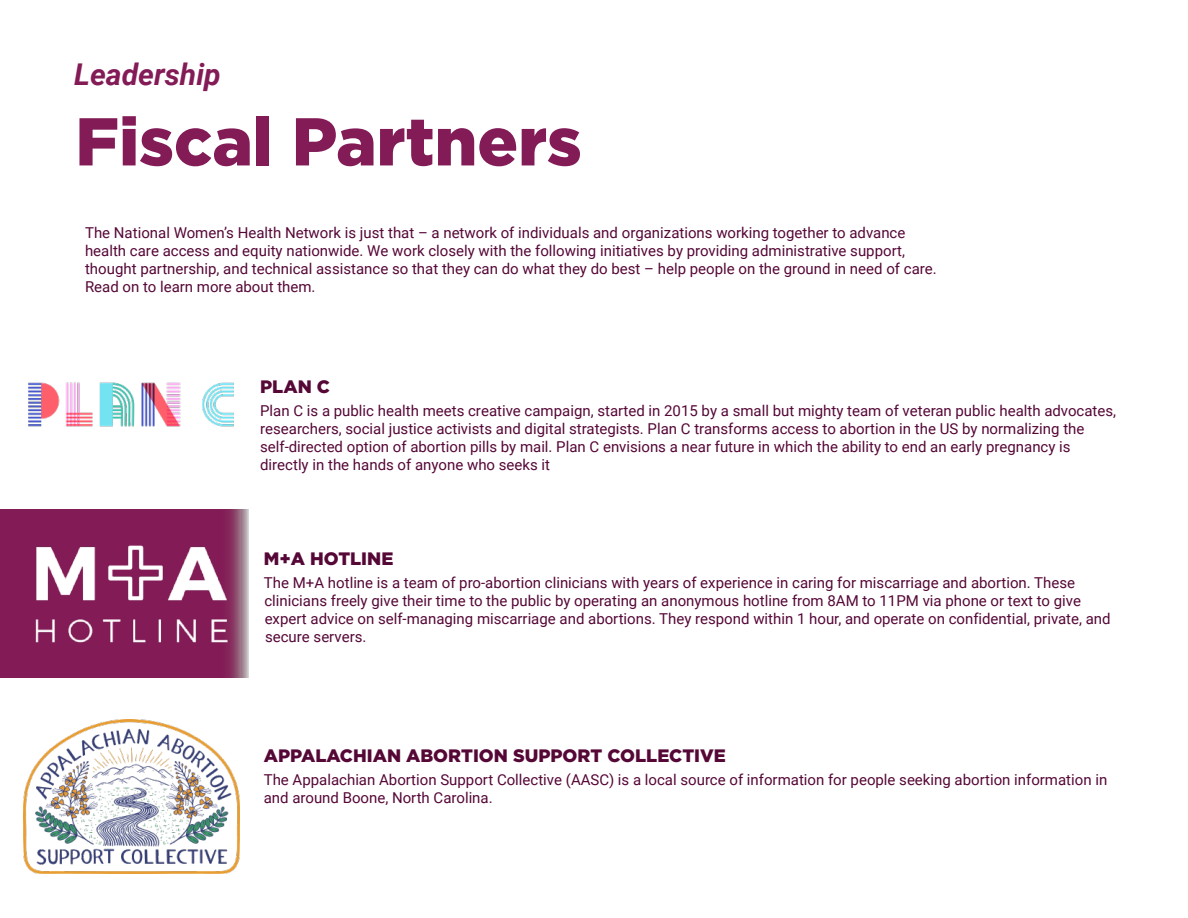
<style>
.page{position:relative;width:1188px;height:918px;background:#fff}
.page>*{position:absolute;margin:0;border:0;box-sizing:border-box;transform-origin:0 0}
.t1{font:900 67.5px "Gotham";color:#831b57}
.t2{font:italic 700 30px "Roboto";color:#831b57}
.t3{font:900 18px "Gotham";color:#550736}
.t4{font:15px/18px "Roboto";color:#550736}
</style>
<div class="page">
<svg style="left:0;top:510px;width:249px;height:168px;background:#8f3b6b"></svg>
<img style="left:28px;top:382px;width:206px;height:45px">
<img style="left:19px;top:509px;width:225px;height:169px">
<img style="left:23px;top:720px;width:216px;height:154px">
<h2 class="t2" style="left:74px;top:53px;width:148px">Leadership</h2>
<h1 class="t1" style="left:75px;top:103px;width:508px">Fiscal Partners</h1>
<p class="t4" style="left:85px;top:223px;width:853px">The National Women’s Health Network is just that – a network of individuals and organizations working together to advance health care access and equity nationwide. We work closely with the following initiatives by providing administrative support, thought partnership, and technical assistance so that they can do what they do best – help people on the ground in need of care.<br>Read on to learn more about them.</p>
<p class="t3" style="left:260px;top:376px;width:71px">PLAN C</p>
<p class="t4" style="left:260px;top:401px;width:858px">Plan C is a public health meets creative campaign, started in 2015 by a small but mighty team of veteran public health advocates, researchers, social justice activists and digital strategists. Plan C transforms access to abortion in the US by normalizing the self-directed option of abortion pills by mail. Plan C envisions a near future in which the ability to end an early pregnancy is directly in the hands of anyone who seeks it</p>
<p class="t3" style="left:264px;top:548px;width:131px">M+A HOTLINE</p>
<p class="t4" style="left:264px;top:573px;width:848px">The M+A hotline is a team of pro-abortion clinicians with years of experience in caring for miscarriage and abortion. These clinicians freely give their time to the public by operating an anonymous hotline from 8AM to 11PM via phone or text to give expert advice on self-managing miscarriage and abortions. They respond within 1 hour, and operate on confidential, private, and secure servers.</p>
<p class="t3" style="left:264px;top:745px;width:464px">APPALACHIAN ABORTION SUPPORT COLLECTIVE</p>
<p class="t4" style="left:264px;top:770px;width:845px">The Appalachian Abortion Support Collective (AASC) is a local source of information for people seeking abortion information in and around Boone, North Carolina.</p>
</div>
